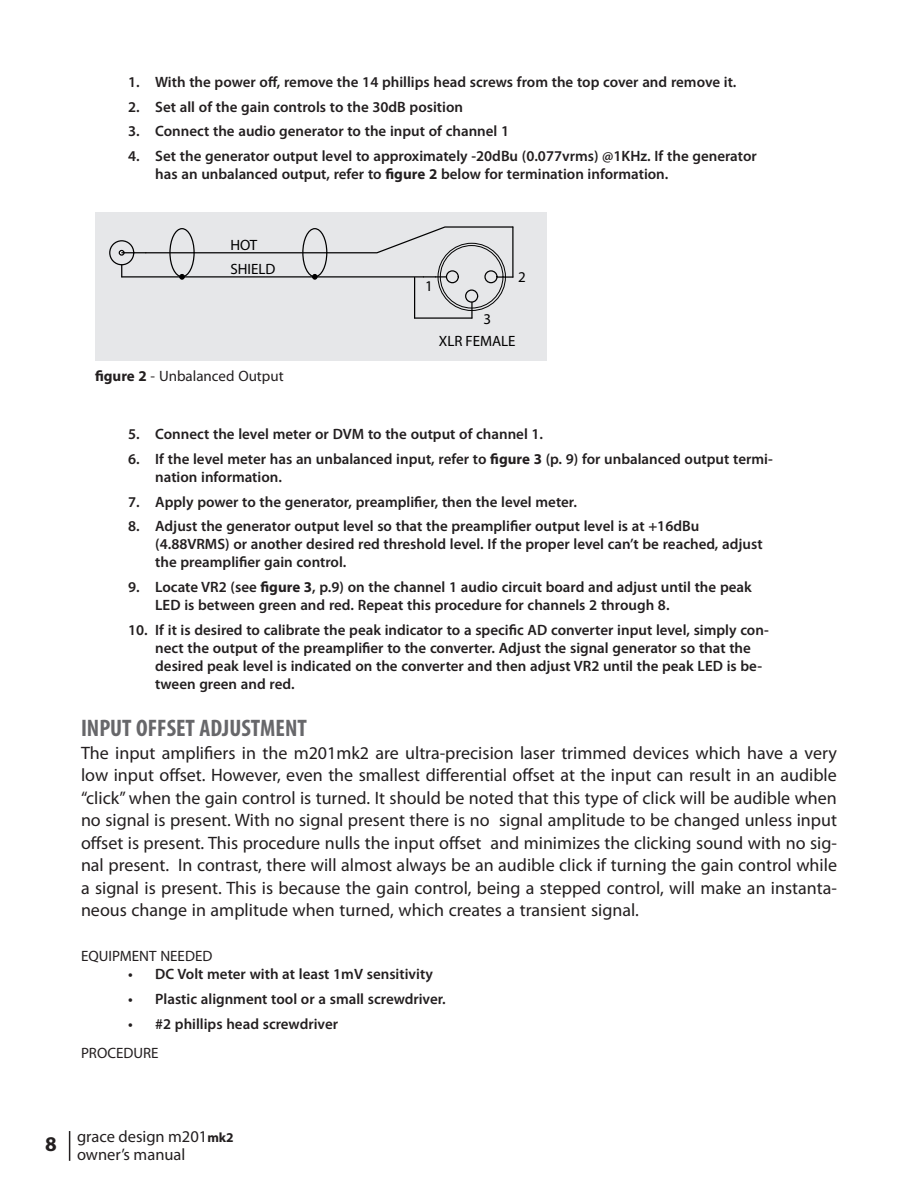
<style>
.page{position:relative;width:918px;height:1188px;background:#fff}
.page>*{position:absolute;margin:0;border:0;box-sizing:border-box;transform-origin:0 0}
.heading_2{font:700 condensed 24px "Myriad Pro";color:#67676a}
.t1{font:700 21px "Myriad Pro";color:#231f20}
.Paragraph_Main{font:18px/22.5px "Myriad Pro";color:#231f20;text-align:justify}
.t2{font:16.5px/18px "Myriad Pro";color:#231f20}
.t3{font:600 15px/18px "Myriad Pro";color:#231f20}
.Paragraph_Main-2{font:15px "Myriad Pro";color:#231f20}
.instructions{font:15px "Myriad Pro";color:#231f20}
.t4{font:15px "Myriad Pro";letter-spacing:-.005em;color:#000}
.s1{font-weight:700}
.s2{font-weight:700;font-size:13.5px}
</style>
<div class="page">
<hr style="left:69px;top:1131px;width:1px;height:30px;background:#231f20">
<div style="left:95px;top:212px;width:451px;height:148px;background:#e6e7e9"></div>
<div style="left:446px;top:270px;width:13px;height:13px;border:1px solid #000;border-radius:50%"></div>
<div style="left:484px;top:270px;width:14px;height:13px;border:1px solid #000;border-radius:50%"></div>
<div style="left:465px;top:289px;width:13px;height:14px;border:1px solid #000;border-radius:50%"></div>
<svg style="left:471px;top:302px;width:2px;height:16px"></svg>
<svg style="left:423px;top:276px;width:23px;height:2px"></svg>
<svg style="left:497px;top:276px;width:16px;height:2px"></svg>
<hr style="left:415px;top:317px;width:57px;height:2px;background:#000">
<hr style="left:414px;top:277px;width:1px;height:41px;background:#000">
<hr style="left:122px;top:276px;width:301px;height:2px;background:#000">
<div style="left:169px;top:228px;width:26px;height:49px;border:1px solid #000;border-radius:50%"></div>
<svg style="left:121px;top:265px;width:1px;height:12px"></svg>
<div style="left:109px;top:240px;width:25px;height:25px;border:1px solid #000;border-radius:50%"></div>
<svg style="left:119px;top:226px;width:395px;height:30px"></svg>
<svg style="left:180px;top:274px;width:4px;height:5px"></svg>
<div style="left:302px;top:228px;width:25px;height:49px;border:1px solid #000;border-radius:50%"></div>
<svg style="left:312px;top:274px;width:5px;height:5px"></svg>
<hr style="left:512px;top:227px;width:2px;height:50px;background:#000">
<p class="t3" style="left:128px;top:72px;width:610px">1. With the power off, remove the 14 phillips head screws from the top cover and remove it.</p>
<p class="t3" style="left:128px;top:97px;width:336px">2. Set all of the gain controls to the 30dB position</p>
<p class="t3" style="left:128px;top:122px;width:382px">3. Connect the audio generator to the input of channel 1</p>
<p class="t3" style="left:155px;top:147px;width:603px;text-indent:-27px">4. Set the generator output level to approximately -20dBu (0.077vrms) @1KHz. If the generator has an unbalanced output, refer to <span class="s1">figure 2</span> below for termination information.</p>
<p class="t4" style="left:230px;top:235px;width:29px">HOT</p>
<p class="t4" style="left:230px;top:259px;width:47px">SHIELD</p>
<p class="Paragraph_Main-2" style="left:95px;top:367px;width:190px"><span class="s1">figure 2</span> - Unbalanced Output</p>
<p class="t4" style="left:425px;top:277px;width:9px">1</p>
<p class="t4" style="left:518px;top:267px;width:9px">2</p>
<p class="t4" style="left:484px;top:310px;width:9px">3</p>
<p class="t4" style="left:439px;top:332px;width:78px">XLR FEMALE</p>
<p class="t3" style="left:128px;top:425px;width:416px">5. Connect the level meter or DVM to the output of channel 1.</p>
<p class="t3" style="left:155px;top:449px;width:619px;text-indent:-27px">6. If the level meter has an unbalanced input, refer to <span class="s1">figure 3</span> (p. 9) for unbalanced output termi&shy;nation information.</p>
<p class="t3" style="left:128px;top:492px;width:450px">7. Apply power to the generator, preamplifier, then the level meter.</p>
<p class="t3" style="left:155px;top:517px;width:609px;text-indent:-27px">8. Adjust the generator output level so that the preamplifier output level is at +16dBu (4.88VRMS) or another desired red threshold level. If the proper level can’t be reached, adjust the preamplifier gain control.</p>
<p class="t3" style="left:155px;top:578px;width:598px;text-indent:-27px">9. Locate VR2 (see <span class="s1">figure 3</span>, p.9) on the channel 1 audio circuit board and adjust until the peak<br>LED is between green and red. Repeat this procedure for channels 2 through 8.</p>
<p class="t3" style="left:155px;top:620px;width:615px;text-indent:-27px">10. If it is desired to calibrate the peak indicator to a specific AD converter input level, simply con&shy;nect the output of the preamplifier to the converter. Adjust the signal generator so that the desired peak level is indicated on the converter and then adjust VR2 until the peak LED is be&shy;tween green and red.</p>
<p class="heading_2" style="left:81px;top:713px;width:227px">INPUT OFFSET ADJUSTMENT</p>
<p class="Paragraph_Main" style="left:81px;top:741px;width:758px">The input amplifiers in the m201mk2 are ultra-precision laser trimmed devices which have a very low input offset. However, even the smallest differential offset at the input can result in an audible “click” when the gain control is turned. It should be noted that this type of click will be audible when no signal is present. With no signal present there is no signal amplitude to be changed unless input offset is present. This procedure nulls the input offset and minimizes the clicking sound with no sig&shy;nal present. In contrast, there will almost always be an audible click if turning the gain control while a signal is present. This is because the gain control, being a stepped control, will make an instanta&shy;neous change in amplitude when turned, which creates a transient signal.</p>
<p class="instructions" style="left:81px;top:947px;width:133px">EQUIPMENT NEEDED</p>
<p class="t3" style="left:128px;top:965px;width:306px">• DC Volt meter with at least 1mV sensitivity</p>
<p class="t3" style="left:128px;top:989px;width:319px">• Plastic alignment tool or a small screwdriver.</p>
<p class="t3" style="left:128px;top:1014px;width:211px">• #2 phillips head screwdriver</p>
<p class="instructions" style="left:81px;top:1044px;width:79px">PROCEDURE</p>
<h2 class="t1" style="left:45px;top:1130px;width:13px">8</h2>
<p class="t2" style="left:77px;top:1127px;width:158px">grace design m201<span class="s2">mk2 </span>owner’s manual</p>
</div>
